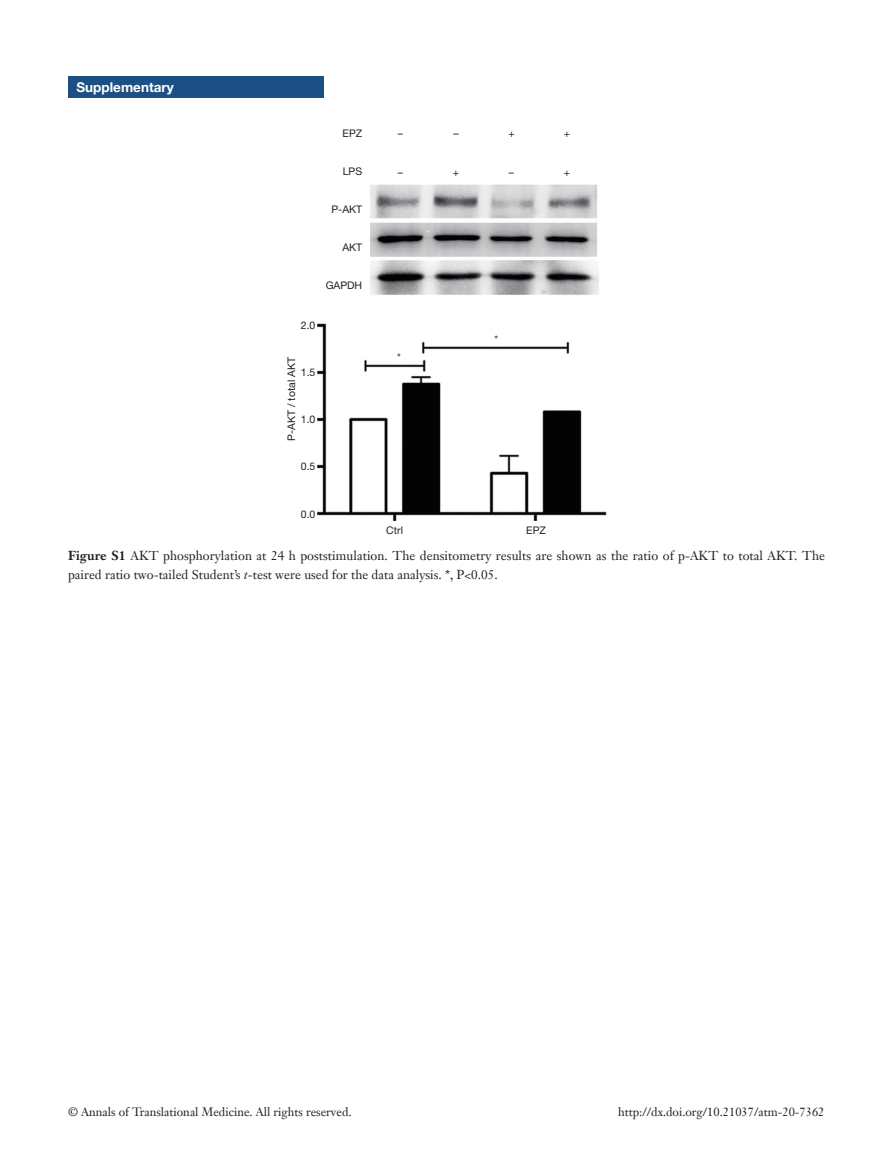
<style>
.page{position:relative;width:893px;height:1170px;background:#fff}
.page>*{position:absolute;margin:0;border:0;box-sizing:border-box;transform-origin:0 0}
.栏目{font:700 13.5px "Helvetica Neue LT Pro";color:#fff}
.t1{font:12.75px/19.5px "Janson Text LT";letter-spacing:.005em;color:#231f20}
.t2{font:12px "Janson Text LT";color:#231f20}
.t3{font:10.5px "Helvetica Neue LT Pro";color:#231f20}
.s1{font-weight:700}
.s2{font-style:italic}
</style>
<div class="page">
<div style="left:68px;top:77px;width:255px;height:21px;background:#1c5085"></div>
<img style="left:318px;top:184px;width:289px;height:336px">
<div style="left:324px;top:128px;width:38px;height:162px;background:#fff"></div>
<div style="left:489px;top:334px;width:15px;height:10px;background:#fff"></div>
<div style="left:392px;top:352px;width:14px;height:11px;background:#fff"></div>
<p class="栏目" style="left:77px;top:79px;width:99px">Supplementary</p>
<p class="t3" style="left:343px;top:126px;width:21px">EPZ</p>
<p class="t3" style="left:343px;top:164px;width:21px">LPS</p>
<p class="t3" style="left:331px;top:203px;width:32px">P-AKT</p>
<p class="t3" style="left:342px;top:241px;width:21px">AKT</p>
<p class="t3" style="left:326px;top:279px;width:38px">GAPDH</p>
<p class="t3" style="left:301px;top:319px;width:16px">2.0</p>
<p class="t3" style="left:301px;top:366px;width:16px">1.5</p>
<p class="t3" style="left:301px;top:413px;width:16px">1.0</p>
<p class="t3" style="left:301px;top:460px;width:16px">0.5</p>
<p class="t3" style="left:301px;top:507px;width:16px">0.0</p>
<p class="t3" style="left:285px;top:440px;width:85px;rotate:-90deg">P-AKT / total AKT</p>
<p class="t3" style="left:398px;top:127px;width:7px">–</p>
<p class="t3" style="left:453px;top:127px;width:7px">–</p>
<p class="t3" style="left:508px;top:127px;width:8px">+</p>
<p class="t3" style="left:564px;top:127px;width:8px">+</p>
<p class="t3" style="left:398px;top:165px;width:7px">–</p>
<p class="t3" style="left:453px;top:165px;width:8px">+</p>
<p class="t3" style="left:509px;top:165px;width:7px">–</p>
<p class="t3" style="left:564px;top:165px;width:8px">+</p>
<p class="t3" style="left:397px;top:351px;width:5px">*</p>
<p class="t3" style="left:495px;top:333px;width:5px">*</p>
<p class="t3" style="left:386px;top:524px;width:18px">Ctrl</p>
<p class="t3" style="left:526px;top:524px;width:21px">EPZ</p>
<p class="t1" style="left:68px;top:545px;width:758px"><span class="s1">Figure S1</span> AKT phosphorylation at 24 h poststimulation. The densitometry results are shown as the ratio of p-AKT to total AKT. The paired ratio two-tailed Student’s <span class="s2">t</span>-test were used for the data analysis. *, P&lt;0.05.</p>
<p class="t2" style="left:68px;top:1104px;width:285px">© Annals of Translational Medicine. All rights reserved.</p>
<p class="t2" style="left:618px;top:1104px;width:208px">http://dx.doi.org/10.21037/atm-20-7362</p>
</div>
